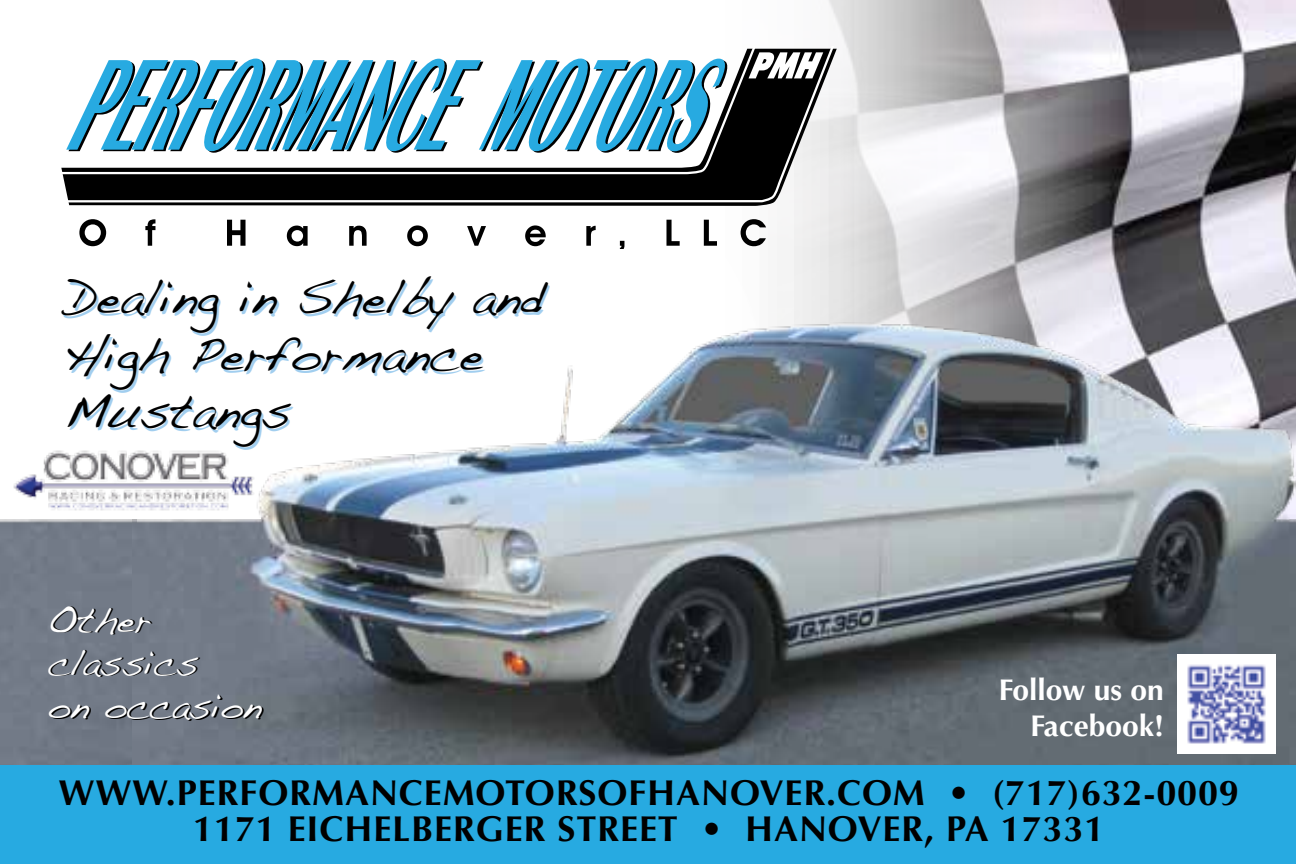
<style>
.page{position:relative;width:1296px;height:864px;background:#fff}
.page>*{position:absolute;margin:0;border:0;box-sizing:border-box;transform-origin:0 0}
.t1{font:48px/57px "Handwriting Dakota";color:#000}
.t2{font:700 36px/36px "Optima";letter-spacing:.025em;color:#000;text-align:center}
.t3{font:36px/43.2px "Handwriting Dakota";color:#fff}
.t4{font:700 30px/36px "Optima";color:#fff;text-align:right}
</style>
<div class="page">
<div style="left:0;top:519px;width:133px;height:247px;background:#727a87"></div>
<img style="left:703px;top:0;width:593px;height:315px">
<img style="left:133px;top:315px;width:1163px;height:451px">
<svg style="left:61px;top:46px;width:776px;height:158px"></svg>
<svg style="left:79px;top:219px;width:27px;height:27px"></svg>
<svg style="left:145px;top:219px;width:10px;height:27px"></svg>
<svg style="left:227px;top:220px;width:19px;height:26px"></svg>
<svg style="left:287px;top:226px;width:21px;height:20px"></svg>
<svg style="left:349px;top:226px;width:18px;height:20px"></svg>
<svg style="left:407px;top:225px;width:21px;height:21px"></svg>
<svg style="left:467px;top:226px;width:19px;height:20px"></svg>
<svg style="left:525px;top:225px;width:21px;height:21px"></svg>
<svg style="left:586px;top:226px;width:10px;height:20px"></svg>
<svg style="left:620px;top:241px;width:4px;height:7px"></svg>
<svg style="left:666px;top:220px;width:14px;height:26px"></svg>
<svg style="left:704px;top:220px;width:13px;height:26px"></svg>
<svg style="left:741px;top:219px;width:25px;height:27px"></svg>
<svg style="left:749px;top:52px;width:74px;height:26px"></svg>
<img style="left:13px;top:449px;width:243px;height:63px">
<div style="left:0;top:766px;width:1296px;height:98px;background:#27aae1"></div>
<img style="left:1177px;top:655px;width:99px;height:98px">
<h1 class="t1" style="left:64px;top:268px;width:482px">Dealing in Shelby and<br>High Performance<br>Mustangs</h1>
<p class="t3" style="left:48px;top:598px;width:215px">Other classics<br>on occasion</p>
<p class="t4" style="left:999px;top:672px;width:167px">Follow us on<br>Facebook!</p>
<p class="t2" style="left:59px;top:775px;width:1182px">WWW.PERFORMANCEMOTORSOFHANOVER.COM • (717)632-0009<br>1171 EICHELBERGER STREET • HANOVER, PA 17331</p>
</div>
